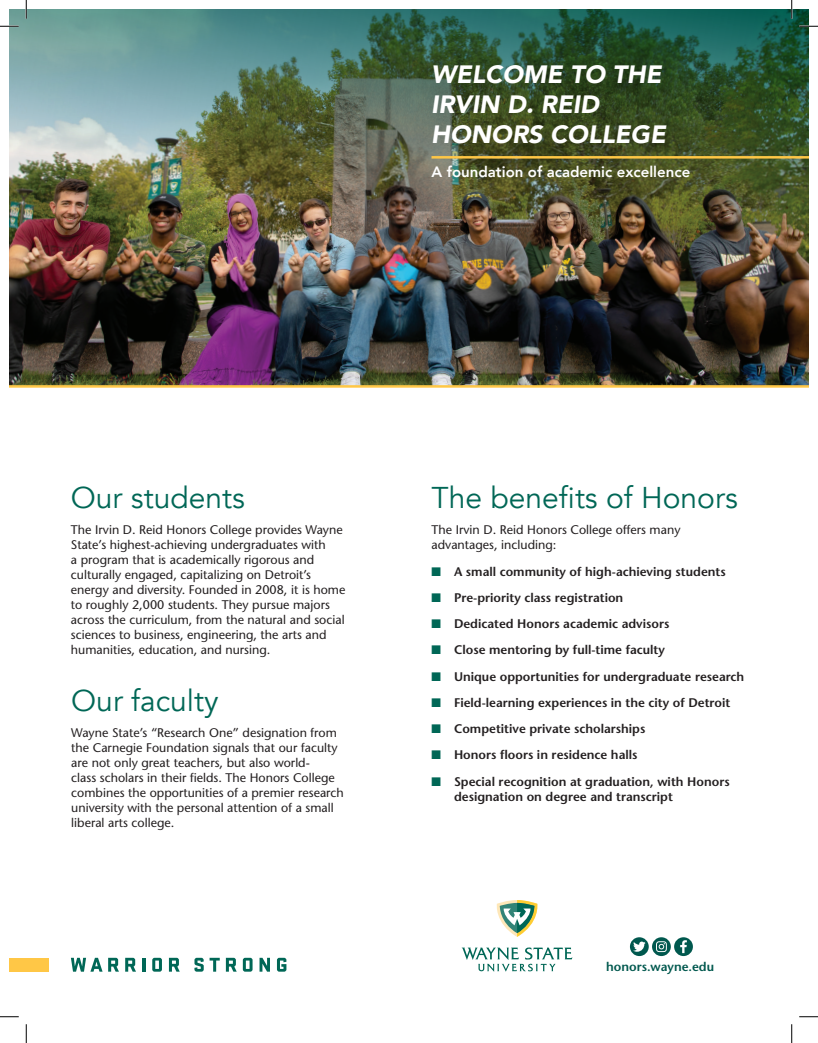
<style>
.page{position:relative;width:818px;height:1043px;background:#fff}
.page>*{position:absolute;margin:0;border:0;box-sizing:border-box;transform-origin:0 0}
.t1{font:30px "Avenir";color:#006756}
.t2{font:italic 900 25px "Avenir";color:#fff}
.t3{font:800 15px "Avenir";color:#fff}
.t4{font:12.5px/15px "Stone Sans";color:#231f20}
.t5{font:600 12.5px/15px "Stone Sans";color:#231f20}
.t6{font:600 12.5px "Stone Sans";color:#00584e}
.s1{color:#006756}
</style>
<div class="page">
<img style="left:9px;top:272px;width:799px;height:116px">
<img style="left:9px;top:9px;width:799px;height:263px">
<div style="left:9px;top:958px;width:40px;height:13px;background:#ffc746"></div>
<svg style="left:71px;top:957px;width:48px;height:14px"></svg>
<svg style="left:125px;top:957px;width:11px;height:14px"></svg>
<hr style="left:142px;top:957px;width:3px;height:14px;background:#006756">
<svg style="left:152px;top:957px;width:10px;height:14px"></svg>
<svg style="left:169px;top:957px;width:11px;height:14px"></svg>
<svg style="left:194px;top:957px;width:26px;height:14px"></svg>
<svg style="left:226px;top:957px;width:11px;height:14px"></svg>
<svg style="left:243px;top:957px;width:9px;height:14px"></svg>
<svg style="left:259px;top:957px;width:11px;height:14px"></svg>
<svg style="left:277px;top:957px;width:9px;height:14px"></svg>
<svg style="left:630px;top:937px;width:62px;height:19px"></svg>
<svg style="left:461px;top:947px;width:111px;height:24px"></svg>
<svg style="left:496px;top:900px;width:42px;height:36px"></svg>
<hr style="left:431px;top:156px;width:377px;height:2px;background:#ffc746">
<svg style="left:0;top:25px;width:19px;height:2px"></svg>
<svg style="left:799px;top:25px;width:19px;height:2px"></svg>
<svg style="left:0;top:1016px;width:19px;height:1px"></svg>
<svg style="left:799px;top:1016px;width:19px;height:1px"></svg>
<svg style="left:25px;top:0;width:2px;height:19px"></svg>
<svg style="left:25px;top:1024px;width:2px;height:18px"></svg>
<svg style="left:790px;top:0;width:2px;height:19px"></svg>
<svg style="left:791px;top:1024px;width:1px;height:18px"></svg>
<p class="t2" style="left:431px;top:54px;width:232px">WELCOME TO THE</p>
<p class="t2" style="left:431px;top:84px;width:170px">IRVIN D. REID</p>
<p class="t2" style="left:431px;top:114px;width:236px">HONORS COLLEGE</p>
<p class="t3" style="left:431px;top:160px;width:260px">A foundation of academic excellence</p>
<p class="t1" style="left:71px;top:480px;width:175px">Our students</p>
<p class="t4" style="left:71px;top:522px;width:276px">The Irvin D. Reid Honors College provides Wayne State’s highest-achieving undergraduates with<br>a program that is academically rigorous and culturally engaged, capitalizing on Detroit’s energy and diversity. Founded in 2008, it is home to roughly 2,000 students. They pursue majors across the curriculum, from the natural and social sciences to business, engineering, the arts and humanities, education, and nursing.</p>
<p class="t1" style="left:71px;top:682px;width:149px">Our faculty</p>
<p class="t4" style="left:71px;top:725px;width:274px">Wayne State’s “Research One” designation from the Carnegie Foundation signals that our faculty are not only great teachers, but also world-<br>class scholars in their fields. The Honors College combines the opportunities of a premier research university with the personal attention of a small liberal arts college.</p>
<p class="t1" style="left:431px;top:480px;width:308px">The benefits of Honors</p>
<p class="t4" style="left:431px;top:522px;width:250px">The Irvin D. Reid Honors College offers many advantages, including:</p>
<p class="t5" style="left:431px;top:563px;width:296px"><span class="s1">■</span> A small community of high-achieving students</p>
<p class="t5" style="left:431px;top:590px;width:193px"><span class="s1">■</span> Pre-priority class registration</p>
<p class="t5" style="left:431px;top:616px;width:239px"><span class="s1">■</span> Dedicated Honors academic advisors</p>
<p class="t5" style="left:431px;top:642px;width:235px"><span class="s1">■</span> Close mentoring by full-time faculty</p>
<p class="t5" style="left:431px;top:668px;width:314px"><span class="s1">■</span> Unique opportunities for undergraduate research</p>
<p class="t5" style="left:431px;top:695px;width:300px"><span class="s1">■</span> Field-learning experiences in the city of Detroit</p>
<p class="t5" style="left:431px;top:721px;width:215px"><span class="s1">■</span> Competitive private scholarships</p>
<p class="t5" style="left:431px;top:747px;width:207px"><span class="s1">■</span> Honors floors in residence halls</p>
<p class="t5" style="left:454px;top:773px;width:277px;text-indent:-22px"><span class="s1">■</span> Special recognition at graduation, with Honors designation on degree and transcript</p>
<p class="t6" style="left:606px;top:959px;width:109px">honors.wayne.edu</p>
</div>
